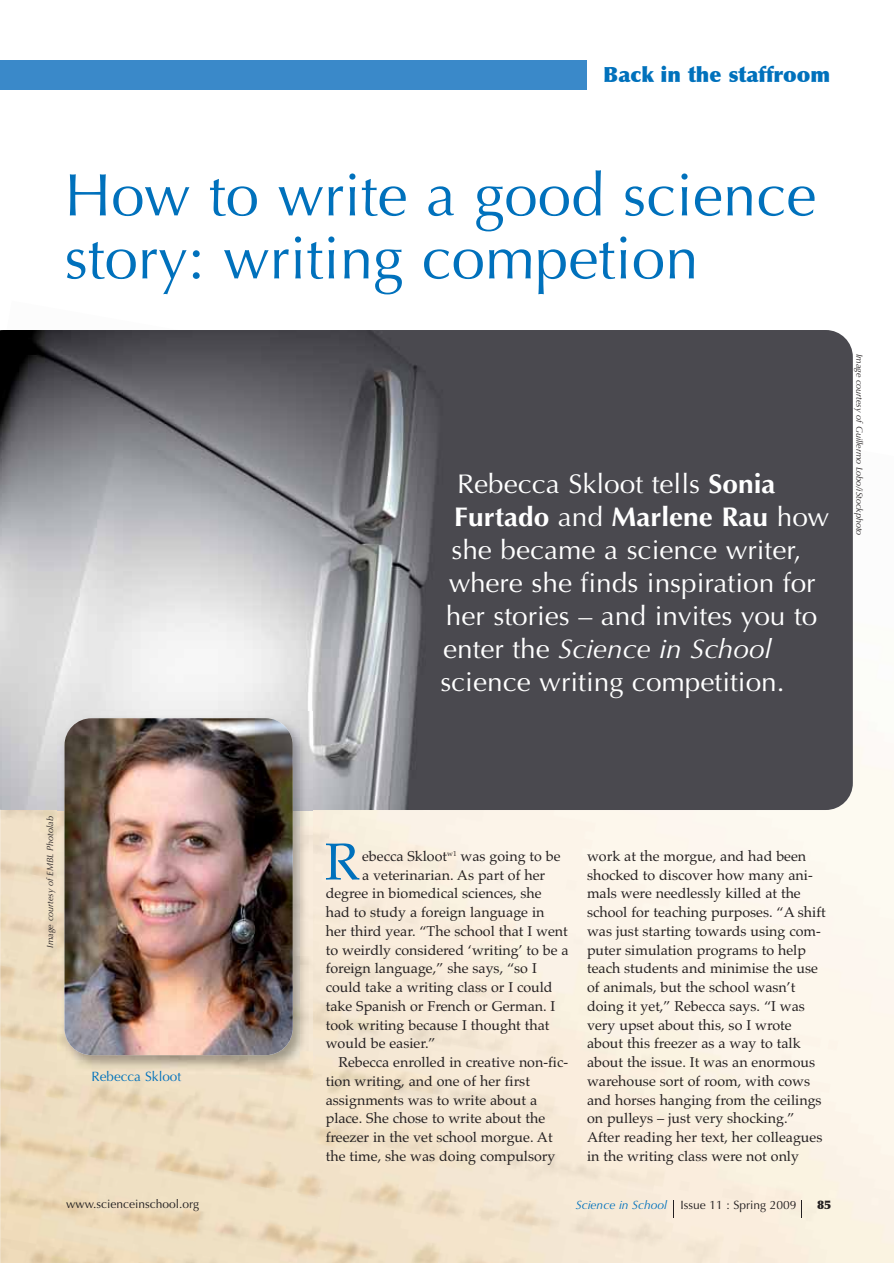
<style>
.page{position:relative;width:894px;height:1263px;background:#fff}
.page>*{position:absolute;margin:0;border:0;box-sizing:border-box;transform-origin:0 0}
.t1{font:60px/63px "Optima";color:#0071bc}
.t2{font:52.05px "Palatino";color:#0071bc}
.t3{font:27px "Optima";color:#fff;scale:1.04 1}
.t4{font:700 27px "Optima";color:#fff;scale:1.04 1}
.t5{font:italic 27px "Optima";color:#fff;scale:1.04 1}
.t6{font:900 21px "Optima";color:#0071bc}
.t7{font:14.25px/18.8px "Palatino";color:#231f20}
.t8{font:13.5px "Optima";color:#0071bc}
.t9{font:12px "Optima";color:#231f20}
.t10{font:900 12px "Optima";color:#231f20}
.t11{font:italic 9px "Optima";color:#231f20}
.s1{font-weight:700}
.s2{font-weight:400}
.s3{font-style:normal}
.s4{font-style:italic;color:#0071bc}
</style>
<div class="page">
<img style="left:0;top:351px;width:893px;height:912px">
<img style="left:0;top:330px;width:852px;height:480px">
<div style="left:1px;top:60px;width:586px;height:30px;background:#3a89c9"></div>
<svg style="left:673px;top:1200px;width:1px;height:17px"></svg>
<svg style="left:801px;top:1201px;width:1px;height:17px"></svg>
<hr style="left:0;top:60px;width:1px;height:30px;background:#3a89c9">
<img style="left:57px;top:712px;width:255px;height:363px">
<img style="left:64px;top:718px;width:229px;height:337px">
<h3 class="t6" style="left:603px;top:66px;width:228px">Back in the staffroom</h3>
<h1 class="t1" style="left:64px;top:169px;width:753px">How to write a good science story: writing competion</h1>
<h3 class="t3" style="left:457px;top:473px;width:308px">Rebecca Skloot tells <span class="s1">Sonia</span></h3>
<h3 class="t4" style="left:454px;top:506px;width:362px">Furtado <span class="s2">and</span> Marlene Rau <span class="s2">how</span></h3>
<h3 class="t3" style="left:451px;top:539px;width:338px">she became a science writer,</h3>
<h3 class="t3" style="left:448px;top:572px;width:354px">where she finds inspiration for</h3>
<h3 class="t3" style="left:446px;top:605px;width:359px">her stories – and invites you to</h3>
<h3 class="t5" style="left:443px;top:638px;width:317px"><span class="s3">enter the</span> Science in School</h3>
<h3 class="t3" style="left:440px;top:671px;width:332px">science writing competition.</h3>
<p class="t11" style="left:863px;top:354px;width:183px;rotate:90deg">Image courtesy of Guillermo Lobo/iStockphoto</p>
<p class="t11" style="left:46px;top:947px;width:133px;rotate:-90deg">Image courtesy of EMBL Photolab</p>
<p class="t8" style="left:91px;top:1070px;width:91px">Rebecca Skloot</p>
<h2 class="t2" style="left:325px;top:841px;width:36px">R</h2>
<p class="t7" style="left:362px;top:848px;width:200px">ebecca Skloot<sup>w1</sup> was going to be</p>
<p class="t7" style="left:362px;top:867px;width:184px">a veterinarian. As part of her</p>
<p class="t7" style="left:326px;top:886px;width:217px">degree in biomedical sciences, she</p>
<p class="t7" style="left:326px;top:905px;width:220px">had to study a foreign language in</p>
<p class="t7" style="left:326px;top:923px;width:243px">her third year. “The school that I went</p>
<p class="t7" style="left:326px;top:942px;width:244px">to weirdly considered ‘writing’ to be a</p>
<p class="t7" style="left:326px;top:961px;width:212px">foreign language,” she says, “so I</p>
<p class="t7" style="left:326px;top:980px;width:228px">could take a writing class or I could</p>
<p class="t7" style="left:326px;top:998px;width:231px">take Spanish or French or German. I</p>
<p class="t7" style="left:326px;top:1017px;width:225px">took writing because I thought that</p>
<p class="t7" style="left:326px;top:1036px;width:111px">would be easier.”</p>
<p class="t7" style="left:338px;top:1055px;width:231px">Rebecca enrolled in creative non-fic-</p>
<p class="t7" style="left:326px;top:1073px;width:206px">tion writing, and one of her first</p>
<p class="t7" style="left:326px;top:1092px;width:213px">assignments was to write about a</p>
<p class="t7" style="left:326px;top:1111px;width:221px">place. She chose to write about the</p>
<p class="t7" style="left:326px;top:1130px;width:228px">freezer in the vet school morgue. At</p>
<p class="t7" style="left:326px;top:1148px;width:231px">the time, she was doing compulsory</p>
<p class="t7" style="left:587px;top:848px;width:240px">work at the morgue, and had been shocked to discover how many ani&shy;mals were needlessly killed at the school for teaching purposes. “A shift was just starting towards using com&shy;puter simulation programs to help teach students and minimise the use of animals, but the school wasn’t doing it yet,” Rebecca says. “I was very upset about this, so I wrote about this freezer as a way to talk about the issue. It was an enormous warehouse sort of room, with cows and horses hanging from the ceilings on pulleys – just very shocking.” After reading her text, her colleagues in the writing class were not only</p>
<p class="t9" style="left:66px;top:1199px;width:134px">www.scienceinschool.org</p>
<p class="t9" style="left:575px;top:1200px;width:222px"><span class="s4">Science in School</span> Issue 11 : Spring 2009</p>
<p class="t10" style="left:816px;top:1199px;width:16px">85</p>
</div>
